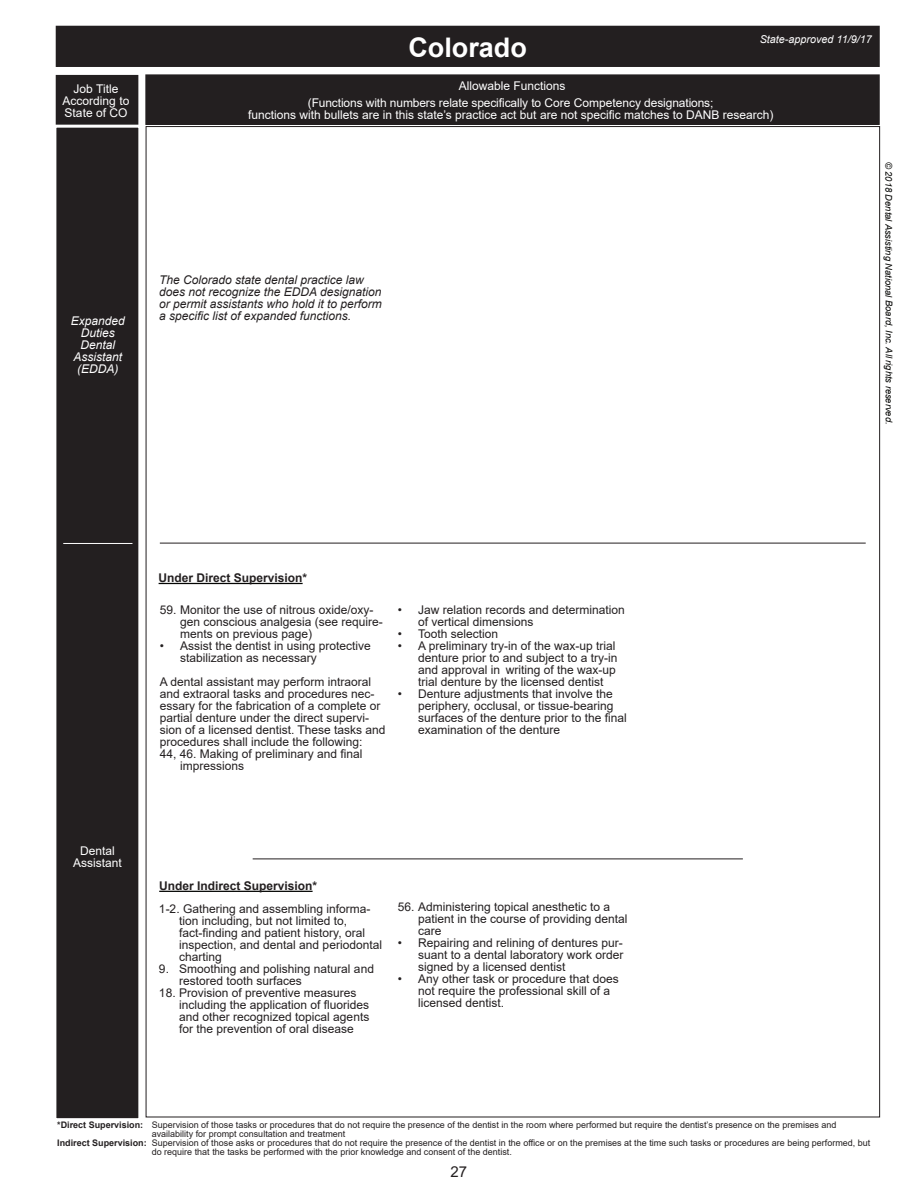
<style>
.page{position:relative;width:918px;height:1188px;background:#fff}
.page>*{position:absolute;margin:0;border:0;box-sizing:border-box;transform-origin:0 0}
.t1{font:700 27px "Arial";color:#fff}
.t2{font:15px "Arial";color:#231f20}
.t3{font:12px/12px "Arial";color:#231f20}
.t4{font:12px/12px "Arial";color:#fff;text-align:center}
.t5{font:italic 12px/12px "Arial";color:#231f20}
.t6{font:italic 12px/12px "Arial";color:#fff;text-align:center}
.t7{font:700 12px "Arial";color:#231f20}
.t8{font:italic 10.8px "Arial";color:#fff}
.t9{font:italic 9.3px "Arial";color:#040503}
.t10{font:9px "Arial";color:#231f20}
.s1{font-weight:700}
</style>
<div class="page">
<div style="left:56px;top:127px;width:83px;height:992px;background:#231f20"></div>
<div style="left:56px;top:26px;width:823px;height:40px;background:#231f20"></div>
<div style="left:56px;top:26px;width:824px;height:41px;border:2px solid #231f20"></div>
<div style="left:146px;top:75px;width:733px;height:49px;background:#231f20"></div>
<div style="left:145px;top:74px;width:735px;height:51px;border:2px solid #231f20"></div>
<div style="left:56px;top:76px;width:82px;height:48px;background:#231f20"></div>
<div style="left:56px;top:75px;width:82px;height:50px;border:2px solid #231f20"></div>
<hr style="left:160px;top:543px;width:706px;height:1px;background:#231f20">
<hr style="left:63px;top:543px;width:69px;height:1px;background:#fff">
<hr style="left:159px;top:891px;width:154px;height:1px;background:#040503">
<hr style="left:159px;top:583px;width:144px;height:1px;background:#040503">
<hr style="left:253px;top:859px;width:490px;height:1px;background:#231f20">
<p class="t4" style="left:63px;top:83px;width:68px">Job Title<br>According to<br>State of CO</p>
<p class="t6" style="left:71px;top:315px;width:56px">Expanded<br>Duties<br>Dental<br>Assistant (EDDA)</p>
<p class="t1" style="left:408px;top:28px;width:120px">Colorado</p>
<p class="t4" style="left:459px;top:80px;width:108px">Allowable Functions</p>
<p class="t8" style="left:760px;top:32px;width:114px">State-approved 11/9/17</p>
<p class="t4" style="left:248px;top:97px;width:527px">(Functions with numbers relate specifically to Core Competency designations;<br>functions with bullets are in this state’s practice act but are not specific matches to DANB research)</p>
<p class="t5" style="left:159px;top:274px;width:224px">The Colorado state dental practice law does not recognize the EDDA designation or permit assistants who hold it to perform a specific list of expanded functions.</p>
<p class="t9" style="left:895px;top:162px;width:264px;rotate:90deg">© 2018 Dental Assisting National Board, Inc. All rights reserved.</p>
<p class="t4" style="left:73px;top:845px;width:50px">Dental<br>Assistant</p>
<p class="t7" style="left:159px;top:570px;width:150px">Under Direct Supervision*</p>
<p class="t3" style="left:180px;top:603px;width:204px;text-indent:-20px">59. Monitor the use of nitrous oxide/oxy&shy;gen conscious analgesia (see require&shy;ments on previous page)</p>
<p class="t3" style="left:180px;top:639px;width:192px;text-indent:-20px">• Assist the dentist in using protective stabilization as necessary</p>
<p class="t3" style="left:160px;top:675px;width:213px">A dental assistant may perform intraoral</p>
<p class="t3" style="left:160px;top:687px;width:216px">and extraoral tasks and procedures nec-</p>
<p class="t3" style="left:160px;top:699px;width:222px">essary for the fabrication of a complete or</p>
<p class="t3" style="left:160px;top:711px;width:211px">partial denture under the direct supervi-</p>
<p class="t3" style="left:160px;top:723px;width:227px">sion of a licensed dentist. These tasks and</p>
<p class="t3" style="left:160px;top:735px;width:204px">procedures shall include the following:</p>
<p class="t3" style="left:160px;top:747px;width:204px">44, 46. Making of preliminary and final</p>
<p class="t3" style="left:180px;top:759px;width:66px">impressions</p>
<p class="t3" style="left:418px;top:603px;width:208px;text-indent:-20px">• Jaw relation records and determination of vertical dimensions</p>
<p class="t3" style="left:398px;top:627px;width:102px">• Tooth selection</p>
<p class="t3" style="left:418px;top:639px;width:201px;text-indent:-20px">• A preliminary try-in of the wax-up trial denture prior to and subject to a try-in and approval in writing of the wax-up trial denture by the licensed dentist</p>
<p class="t3" style="left:418px;top:687px;width:210px;text-indent:-20px">• Denture adjustments that involve the periphery, occlusal, or tissue-bearing surfaces of the denture prior to the final examination of the denture</p>
<p class="t3" style="left:159px;top:874px;width:213px;line-height:22.6px"><span class="s1">Under Indirect Supervision*<br></span>1-2. Gathering and assembling informa-</p>
<p class="t3" style="left:179px;top:914px;width:204px">tion including, but not limited to, fact-finding and patient history, oral inspection, and dental and periodontal charting</p>
<p class="t3" style="left:179px;top:962px;width:196px;text-indent:-20px">9. Smoothing and polishing natural and restored tooth surfaces</p>
<p class="t3" style="left:179px;top:986px;width:192px;text-indent:-20px">18. Provision of preventive measures including the application of fluorides and other recognized topical agents for the prevention of oral disease</p>
<p class="t3" style="left:418px;top:900px;width:211px;text-indent:-20px">56. Administering topical anesthetic to a patient in the course of providing dental care</p>
<p class="t3" style="left:418px;top:936px;width:207px;text-align:justify;text-indent:-20px">• Repairing and relining of dentures pur&shy;suant to a dental laboratory work order signed by a licensed dentist</p>
<p class="t3" style="left:418px;top:972px;width:202px;text-indent:-20px">• Any other task or procedure that does not require the professional skill of a licensed dentist.</p>
<p class="t10" style="left:57px;top:1119px;width:781px"><span class="s1">*Direct Supervision:</span> Supervision of those tasks or procedures that do not require the presence of the dentist in the room where performed but require the dentist’s presence on the premises and</p>
<p class="t10" style="left:152px;top:1128px;width:195px">availability for prompt consultation and treatment</p>
<p class="t10" style="left:57px;top:1137px;width:815px"><span class="s1">Indirect Supervision:</span> Supervision of those asks or procedures that do not require the presence of the dentist in the office or on the premises at the time such tasks or procedures are being performed, but</p>
<p class="t10" style="left:152px;top:1146px;width:362px">do require that the tasks be performed with the prior knowledge and consent of the dentist.</p>
<p class="t2" style="left:451px;top:1162px;width:18px">27</p>
</div>
